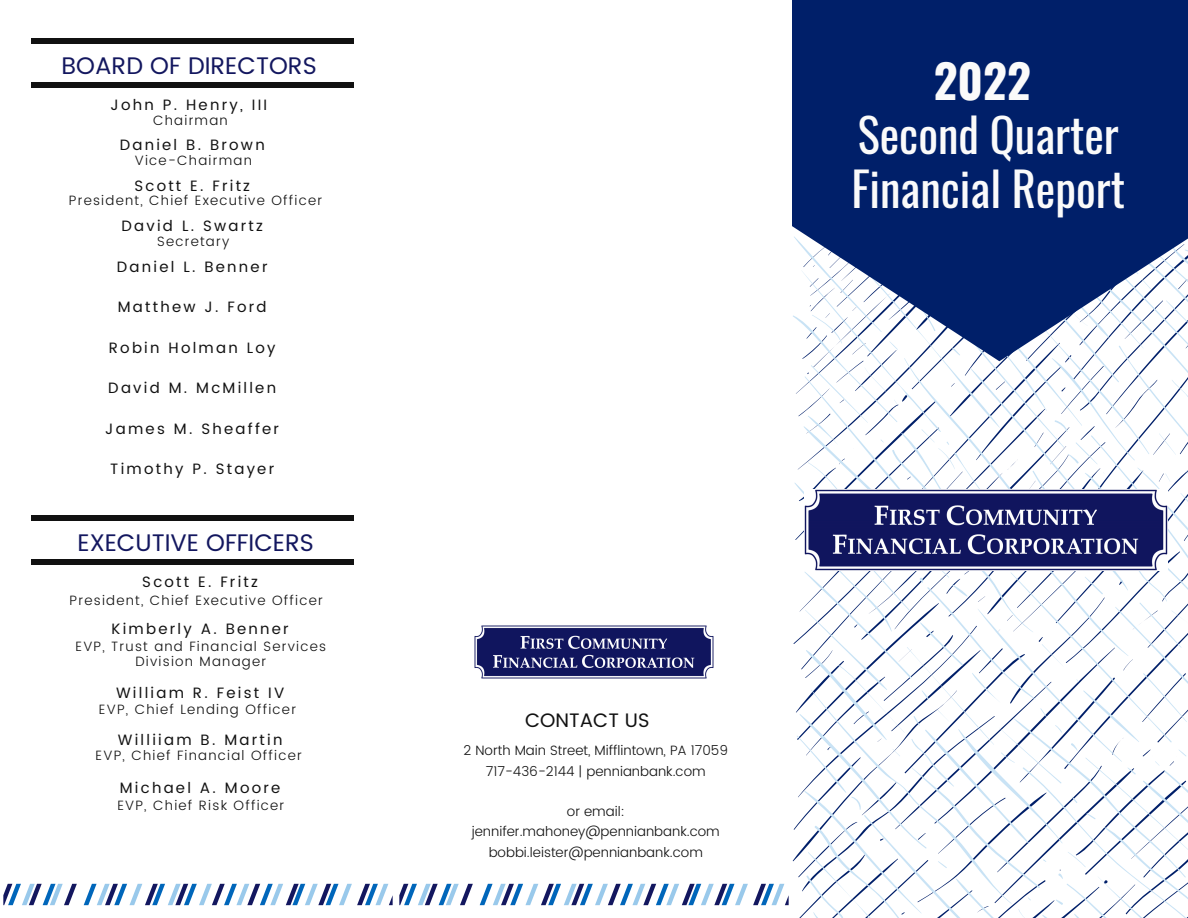
<style>
.page{position:relative;width:1188px;height:918px;background:#fff}
.page>*{position:absolute;margin:0;border:0;box-sizing:border-box;transform-origin:0 0}
.t1{font:46.5px/54px "Oswald";color:#fafafa}
.t2{font:700 46.5px "Oswald";color:#fafafa}
.t3{font:24px "Poppins";color:#13175f}
.t4{font:19.5px "Poppins";color:#111}
.t5{font:15px "Poppins";letter-spacing:.15em;color:#111}
.t6{font:300 13.5px/14.7px "Poppins";letter-spacing:.09em;color:#111;text-align:center}
.t7{font:300 13.5px/20.2px "Poppins";color:#111;text-align:center}
</style>
<div class="page">
<div style="left:792px;top:0;width:396px;height:230px;background:#001f69"></div>
<div style="left:31px;top:38px;width:323px;height:6px;background:#111"></div>
<div style="left:31px;top:82px;width:323px;height:6px;background:#111"></div>
<div style="left:31px;top:515px;width:323px;height:6px;background:#111"></div>
<div style="left:31px;top:559px;width:323px;height:5px;background:#111"></div>
<img style="left:475px;top:634px;width:5px;height:36px">
<svg style="left:399px;top:884px;width:74px;height:21px"></svg>
<svg style="left:480px;top:230px;width:708px;height:688px"></svg>
<svg style="left:3px;top:884px;width:74px;height:21px"></svg>
<svg style="left:84px;top:884px;width:309px;height:21px"></svg>
<h2 class="t3" style="left:62px;top:52px;width:257px">BOARD OF DIRECTORS</h2>
<p class="t5" style="left:111px;top:96px;width:158px">John P. Henry, III</p>
<p class="t5" style="left:120px;top:136px;width:147px">Daniel B. Brown</p>
<p class="t5" style="left:134px;top:177px;width:117px">Scott E. Fritz</p>
<p class="t5" style="left:122px;top:217px;width:143px">David L. Swartz</p>
<p class="t5" style="left:117px;top:258px;width:152px">Daniel L. Benner</p>
<p class="t5" style="left:118px;top:298px;width:150px">Matthew J. Ford</p>
<p class="t5" style="left:109px;top:339px;width:168px">Robin Holman Loy</p>
<p class="t5" style="left:108px;top:379px;width:169px">David M. McMillen</p>
<p class="t5" style="left:105px;top:420px;width:175px">James M. Sheaffer</p>
<p class="t5" style="left:110px;top:460px;width:165px">Timothy P. Stayer</p>
<p class="t6" style="left:153px;top:113px;width:76px">Chairman</p>
<p class="t6" style="left:135px;top:153px;width:119px">Vice-Chairman</p>
<p class="t6" style="left:69px;top:193px;width:255px">President, Chief Executive Officer</p>
<p class="t6" style="left:157px;top:234px;width:74px">Secretary</p>
<h2 class="t3" style="left:78px;top:529px;width:238px">EXECUTIVE OFFICERS</h2>
<p class="t5" style="left:142px;top:573px;width:117px">Scott E. Fritz</p>
<p class="t5" style="left:111px;top:620px;width:179px">Kimberly A. Benner</p>
<p class="t6" style="left:70px;top:593px;width:255px">President, Chief Executive Officer</p>
<p class="t6" style="left:76px;top:639px;width:252px">EVP, Trust and Financial Services<br>Division Manager</p>
<p class="t6" style="left:99px;top:702px;width:199px">EVP, Chief Lending Officer</p>
<p class="t6" style="left:96px;top:748px;width:208px">EVP, Chief Financial Officer</p>
<p class="t6" style="left:117px;top:798px;width:168px">EVP, Chief Risk Officer</p>
<p class="t5" style="left:116px;top:684px;width:170px">William R. Feist IV</p>
<p class="t5" style="left:118px;top:732px;width:166px">Williiam B. Martin</p>
<p class="t5" style="left:120px;top:779px;width:162px">Michael A. Moore</p>
<h1 class="t2" style="left:934px;top:45px;width:99px">2022</h1>
<h1 class="t1" style="left:851px;top:106px;width:275px">Second Quarter<br>Financial Report</h1>
<h3 class="t4" style="left:525px;top:709px;width:126px">CONTACT US</h3>
<p class="t7" style="left:464px;top:741px;width:266px">2 North Main Street, Mifflintown, PA 17059<br>717-436-2144 | pennianbank.com</p>
<p class="t7" style="left:472px;top:801px;width:250px">or email: jennifer.mahoney@pennianbank.com bobbi.leister@pennianbank.com</p>
</div>
